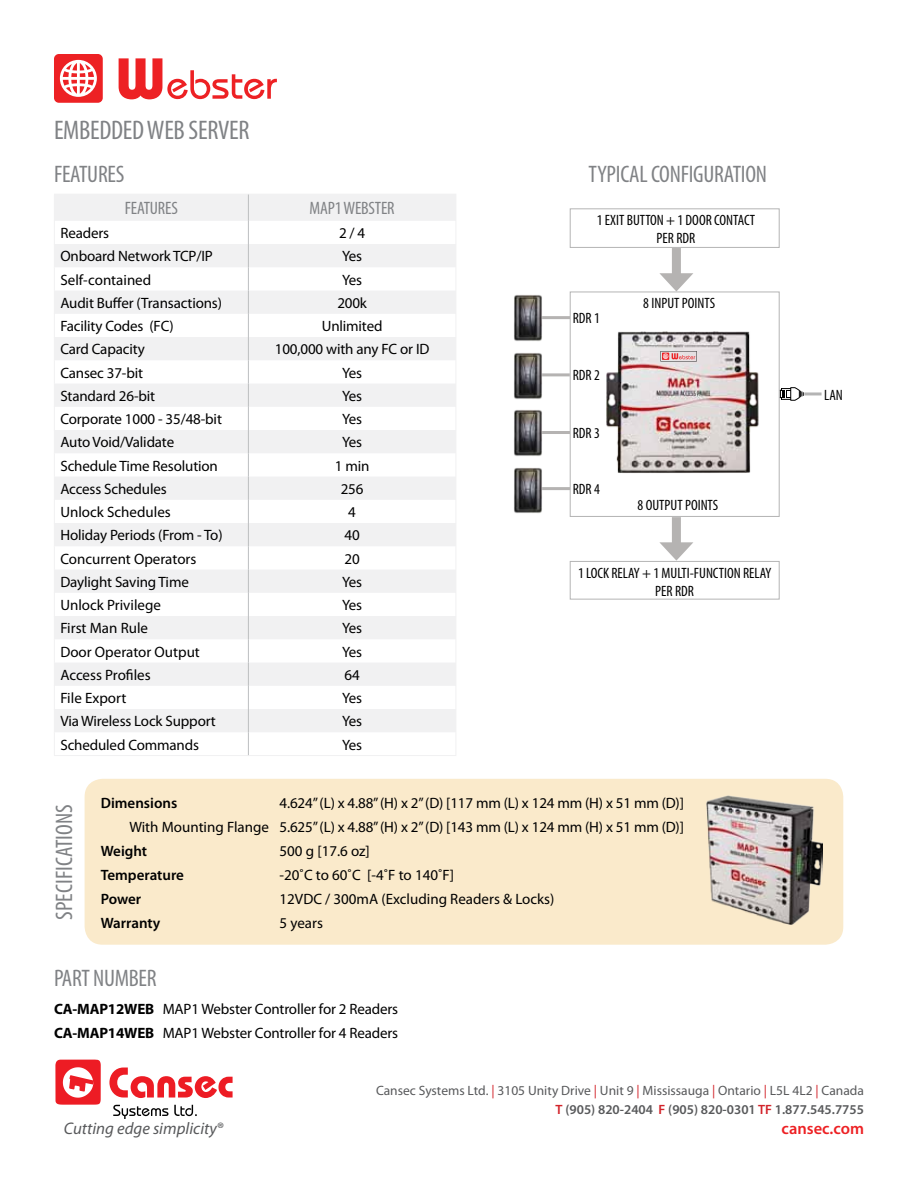
<style>
.page{position:relative;width:918px;height:1188px;background:#fff}
.page>*{position:absolute;margin:0;border:0;box-sizing:border-box;transform-origin:0 0}
.t1{font:condensed 27px "Myriad Pro";letter-spacing:-.01em;color:#808285}
.t2{font:condensed 24px "Myriad Pro";letter-spacing:-.01em;color:#808285}
.t3{font:condensed 18px "Myriad Pro";letter-spacing:-.01em;color:#808285}
.t4{font:italic 16.8px "Myriad Pro";color:#58595b}
.t5{font:600 16.5px "Myriad Pro";color:#ed2124}
.t6{font:15px/24px "Myriad Pro";letter-spacing:-.01em;color:#000}
.t7{font:condensed 15px/18px "Myriad Pro";color:#000;text-align:center}
.t8{font:600 15px/24px "Myriad Pro";color:#000}
.t9{font:13.5px/19.5px "Myriad Pro";color:#58595b;text-align:right}
.s1{font-weight:700}
.s2{font-style:normal}
.s3{color:#d2232a}
.s4{font-weight:600;color:#d2232a}
.s5{font-weight:600}
</style>
<div class="page">
<svg style="left:109px;top:1068px;width:124px;height:30px"></svg>
<svg style="left:55px;top:1060px;width:46px;height:45px"></svg>
<svg style="left:113px;top:1105px;width:84px;height:14px"></svg>
<div style="left:54px;top:54px;width:49px;height:49px;background:#ed2124;border-radius:5px"></div>
<svg style="left:60px;top:60px;width:37px;height:37px"></svg>
<svg style="left:119px;top:58px;width:158px;height:41px"></svg>
<div style="left:570px;top:208px;width:210px;height:40px;border:1px solid #b4b4b4"></div>
<div style="left:570px;top:292px;width:210px;height:225px;border:1px solid #b4b4b4"></div>
<svg style="left:780px;top:387px;width:24px;height:14px"></svg>
<hr style="left:804px;top:392px;width:18px;height:3px;background:#b4b4b4">
<img style="left:607px;top:331px;width:152px;height:142px">
<div style="left:570px;top:561px;width:210px;height:39px;border:1px solid #b4b4b4"></div>
<div style="left:672px;top:517px;width:9px;height:33px;background:#b5b3b2"></div>
<svg style="left:659px;top:542px;width:34px;height:19px"></svg>
<div style="left:672px;top:248px;width:9px;height:32px;background:#b5b3b2"></div>
<svg style="left:659px;top:273px;width:34px;height:19px"></svg>
<hr style="left:542px;top:316px;width:28px;height:3px;background:#b5b3b2">
<hr style="left:541px;top:373px;width:29px;height:3px;background:#b5b3b2">
<hr style="left:542px;top:431px;width:28px;height:3px;background:#b5b3b2">
<hr style="left:542px;top:487px;width:28px;height:3px;background:#b5b3b2">
<img style="left:514px;top:295px;width:29px;height:46px">
<img style="left:514px;top:353px;width:31px;height:46px">
<img style="left:514px;top:410px;width:28px;height:46px">
<img style="left:514px;top:467px;width:29px;height:46px">
<div style="left:85px;top:779px;width:758px;height:166px;background:#faeacb;border-radius:18px"></div>
<img style="left:707px;top:795px;width:116px;height:130px">
<svg style="left:55px;top:195px;width:401px;height:537px;fill:#f1f1f2"></svg>
<hr style="left:54px;top:194px;width:194px;height:1px;background:#f1f1f2">
<hr style="left:248px;top:194px;width:208px;height:1px;background:#f1f1f2">
<svg style="left:54px;top:195px;width:1px;height:560px"></svg>
<hr style="left:54px;top:755px;width:194px;height:1px;background:#f1f1f2">
<hr style="left:248px;top:755px;width:208px;height:1px;background:#f1f1f2">
<svg style="left:248px;top:195px;width:1px;height:560px"></svg>
<svg style="left:660px;top:351px;width:37px;height:10px"></svg>
<h1 class="t1" style="left:54px;top:114px;width:197px">EMBEDDED WEB SERVER</h1>
<h2 class="t2" style="left:54px;top:159px;width:72px">FEATURES</h2>
<h2 class="t2" style="left:589px;top:159px;width:180px">TYPICAL CONFIGURATION</h2>
<p class="t3" style="left:125px;top:197px;width:54px">FEATURES</p>
<p class="t3" style="left:310px;top:197px;width:87px">MAP1 WEBSTER</p>
<p class="t6" style="left:60px;top:221px;width:50px">Readers</p>
<p class="t6" style="left:339px;top:221px;width:28px">2 / 4</p>
<p class="t6" style="left:60px;top:244px;width:154px">Onboard Network TCP/IP</p>
<p class="t6" style="left:342px;top:244px;width:22px">Yes</p>
<p class="t6" style="left:60px;top:267px;width:92px">Self-contained</p>
<p class="t6" style="left:342px;top:267px;width:22px">Yes</p>
<p class="t6" style="left:60px;top:291px;width:163px">Audit Buffer (Transactions)</p>
<p class="t6" style="left:337px;top:291px;width:31px">200k</p>
<p class="t6" style="left:60px;top:314px;width:115px">Facility Codes (FC)</p>
<p class="t6" style="left:322px;top:314px;width:62px">Unlimited</p>
<p class="t6" style="left:60px;top:337px;width:86px">Card Capacity</p>
<p class="t6" style="left:275px;top:337px;width:156px">100,000 with any FC or ID</p>
<p class="t6" style="left:60px;top:360px;width:84px">Cansec 37-bit</p>
<p class="t6" style="left:342px;top:360px;width:22px">Yes</p>
<p class="t6" style="left:60px;top:384px;width:96px">Standard 26-bit</p>
<p class="t6" style="left:342px;top:384px;width:22px">Yes</p>
<p class="t6" style="left:60px;top:407px;width:163px">Corporate 1000 - 35/48-bit</p>
<p class="t6" style="left:342px;top:407px;width:22px">Yes</p>
<p class="t6" style="left:60px;top:430px;width:115px">Auto Void/Validate</p>
<p class="t6" style="left:342px;top:430px;width:22px">Yes</p>
<p class="t6" style="left:60px;top:453px;width:159px">Schedule Time Resolution</p>
<p class="t6" style="left:335px;top:453px;width:36px">1 min</p>
<p class="t6" style="left:60px;top:477px;width:108px">Access Schedules</p>
<p class="t6" style="left:341px;top:477px;width:24px">256</p>
<p class="t6" style="left:60px;top:500px;width:112px">Unlock Schedules</p>
<p class="t6" style="left:348px;top:500px;width:9px">4</p>
<p class="t6" style="left:60px;top:523px;width:164px">Holiday Periods (From - To)</p>
<p class="t6" style="left:345px;top:523px;width:17px">40</p>
<p class="t6" style="left:60px;top:546px;width:138px">Concurrent Operators</p>
<p class="t6" style="left:345px;top:546px;width:17px">20</p>
<p class="t6" style="left:60px;top:570px;width:130px">Daylight Saving Time</p>
<p class="t6" style="left:342px;top:570px;width:22px">Yes</p>
<p class="t6" style="left:60px;top:593px;width:102px">Unlock Privilege</p>
<p class="t6" style="left:342px;top:593px;width:22px">Yes</p>
<p class="t6" style="left:60px;top:616px;width:89px">First Man Rule</p>
<p class="t6" style="left:342px;top:616px;width:22px">Yes</p>
<p class="t6" style="left:60px;top:639px;width:141px">Door Operator Output</p>
<p class="t6" style="left:342px;top:639px;width:22px">Yes</p>
<p class="t6" style="left:60px;top:663px;width:92px">Access Profiles</p>
<p class="t6" style="left:345px;top:663px;width:17px">64</p>
<p class="t6" style="left:60px;top:686px;width:67px">File Export</p>
<p class="t6" style="left:342px;top:686px;width:22px">Yes</p>
<p class="t6" style="left:60px;top:709px;width:157px">Via Wireless Lock Support</p>
<p class="t6" style="left:342px;top:709px;width:22px">Yes</p>
<p class="t6" style="left:60px;top:732px;width:140px">Scheduled Commands</p>
<p class="t6" style="left:342px;top:732px;width:22px">Yes</p>
<p class="t7" style="left:597px;top:211px;width:160px">1 EXIT BUTTON + 1 DOOR CONTACT<br>PER RDR</p>
<p class="t7" style="left:573px;top:309px;width:29px">RDR 1</p>
<p class="t7" style="left:573px;top:366px;width:29px">RDR 2</p>
<p class="t7" style="left:573px;top:424px;width:29px">RDR 3</p>
<p class="t7" style="left:573px;top:480px;width:29px">RDR 4</p>
<p class="t7" style="left:643px;top:294px;width:73px">8 INPUT POINTS</p>
<p class="t7" style="left:638px;top:496px;width:82px">8 OUTPUT POINTS</p>
<p class="t7" style="left:578px;top:564px;width:195px">1 LOCK RELAY + 1 MULTI-FUNCTION RELAY<br>PER RDR</p>
<h2 class="t2" style="left:50px;top:920px;width:117px;rotate:-90deg">SPECIFICATIONS</h2>
<p class="t6" style="left:280px;top:790px;width:406px">4.624” (L) x 4.88” (H) x 2” (D) [117 mm (L) x 124 mm (H) x 51 mm (D)] 5.625” (L) x 4.88” (H) x 2” (D) [143 mm (L) x 124 mm (H) x 51 mm (D)] 500 g [17.6 oz]<br>-20˚C to 60˚C [-4˚F to 140˚F]<br>12VDC / 300mA (Excluding Readers &amp; Locks)<br>5 years</p>
<p class="t8" style="left:101px;top:790px;width:78px">Dimensions</p>
<p class="t6" style="left:129px;top:814px;width:141px">With Mounting Flange</p>
<p class="t8" style="left:101px;top:838px;width:85px">Weight<br>Temperature<br>Power<br>Warranty</p>
<h2 class="t2" style="left:54px;top:964px;width:104px">PART NUMBER</h2>
<p class="t6" style="left:54px;top:997px;width:346px"><span class="s1">CA-MAP12WEB</span> MAP1 Webster Controller for 2 Readers<br><span class="s1">CA-MAP14WEB</span> MAP1 Webster Controller for 4 Readers</p>
<p class="t7" style="left:824px;top:386px;width:20px">LAN</p>
<p class="t4" style="left:64px;top:1118px;width:162px">Cutting edge simplicity<span class="s2">®</span></p>
<p class="t9" style="left:376px;top:1081px;width:489px">Cansec Systems Ltd. <span class="s3">|</span> 3105 Unity Drive <span class="s3">|</span> Unit 9 <span class="s3">|</span> Mississauga <span class="s3">|</span> Ontario <span class="s3">|</span> L5L 4L2 <span class="s3">|</span> Canada<br><span class="s4">T</span> <span class="s5">(905) 820-2404</span> <span class="s4">F</span> <span class="s5">(905) 820-0301</span> <span class="s4">TF</span> <span class="s5">1.877.545.7755</span></p>
<p class="t5" style="left:782px;top:1118px;width:84px">cansec.com</p>
</div>
